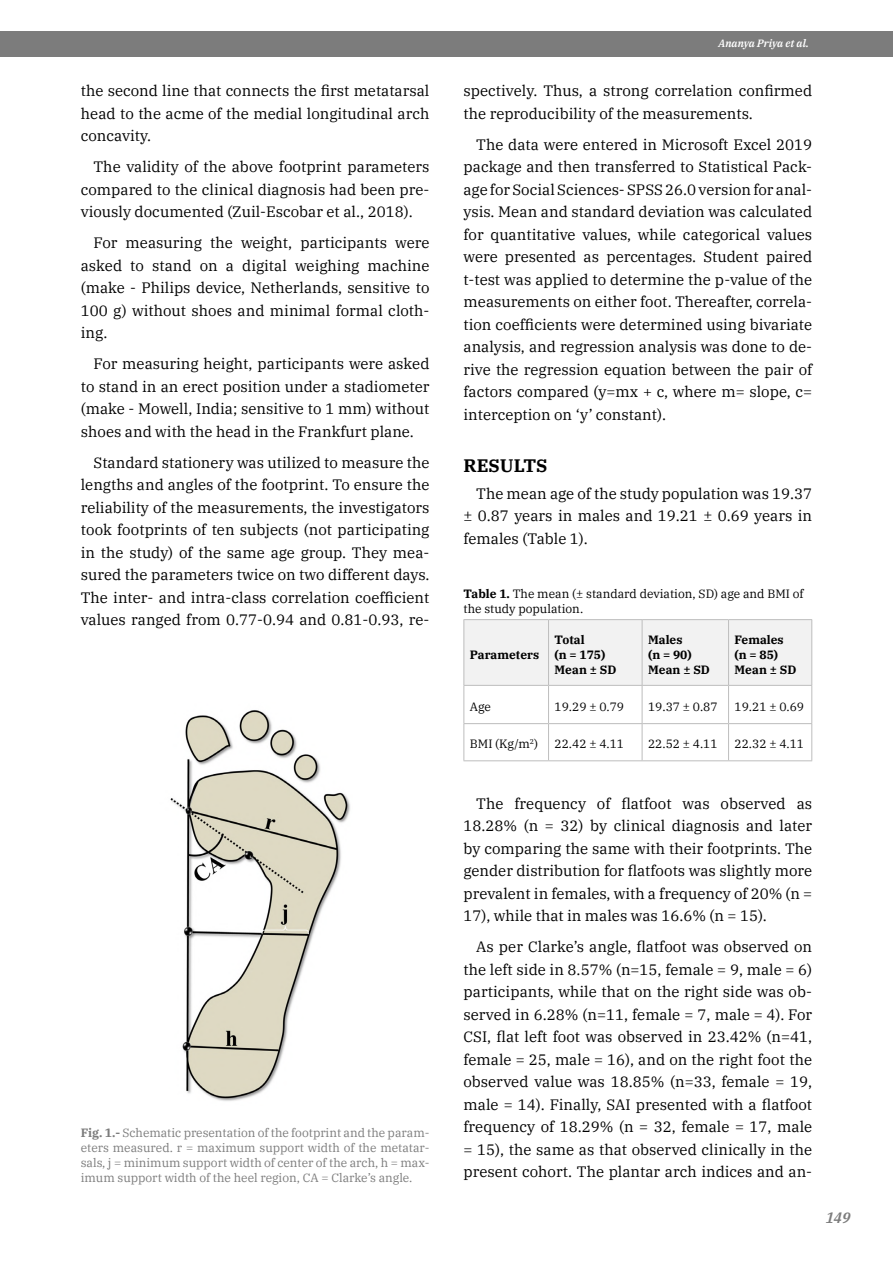
<style>
.page{position:relative;width:893px;height:1263px;background:#fff}
.page>*{position:absolute;margin:0;border:0;box-sizing:border-box;transform-origin:0 0}
.t1{font:700 18px "IBM Plex Serif";color:#000}
.t2{font:15px/22.5px "IBM Plex Serif";color:#000;text-align:justify}
.t3{font:italic 600 15px "IBM Plex Serif";color:#7c7c7c}
.t4{font:12px/15px "IBM Plex Serif";color:#7c7c7c;text-align:justify}
.t5{font:12px/15px "IBM Plex Serif";color:#000}
.t6{font:700 12px/15px "IBM Plex Serif";color:#000}
.t7{font:italic 600 10.5px "IBM Plex Serif";color:#fff}
.s1{font-weight:700}
</style>
<div class="page">
<div style="left:0;top:31px;width:893px;height:25px;background:#7c7c7c"></div>
<div style="left:464px;top:620px;width:347px;height:65px;background:#f2f2f2"></div>
<hr style="left:463px;top:619px;width:86px;height:1px;background:#bdbdbd">
<hr style="left:463px;top:620px;width:1px;height:65px;background:#bdbdbd">
<hr style="left:549px;top:619px;width:93px;height:1px;background:#bdbdbd">
<hr style="left:548px;top:620px;width:1px;height:65px;background:#bdbdbd">
<hr style="left:642px;top:619px;width:87px;height:1px;background:#bdbdbd">
<hr style="left:642px;top:620px;width:1px;height:65px;background:#bdbdbd">
<hr style="left:729px;top:619px;width:83px;height:1px;background:#bdbdbd">
<hr style="left:728px;top:620px;width:1px;height:65px;background:#bdbdbd">
<hr style="left:811px;top:620px;width:1px;height:65px;background:#bdbdbd">
<hr style="left:463px;top:685px;width:86px;height:1px;background:#bdbdbd">
<hr style="left:463px;top:686px;width:1px;height:37px;background:#bdbdbd">
<hr style="left:549px;top:685px;width:93px;height:1px;background:#bdbdbd">
<hr style="left:548px;top:686px;width:1px;height:37px;background:#bdbdbd">
<hr style="left:642px;top:685px;width:87px;height:1px;background:#bdbdbd">
<hr style="left:642px;top:686px;width:1px;height:37px;background:#bdbdbd">
<hr style="left:729px;top:685px;width:83px;height:1px;background:#bdbdbd">
<hr style="left:728px;top:686px;width:1px;height:37px;background:#bdbdbd">
<hr style="left:811px;top:686px;width:1px;height:37px;background:#bdbdbd">
<hr style="left:463px;top:723px;width:86px;height:1px;background:#bdbdbd">
<hr style="left:463px;top:724px;width:1px;height:36px;background:#bdbdbd">
<hr style="left:549px;top:723px;width:93px;height:1px;background:#bdbdbd">
<hr style="left:548px;top:724px;width:1px;height:36px;background:#bdbdbd">
<hr style="left:642px;top:723px;width:87px;height:1px;background:#bdbdbd">
<hr style="left:642px;top:724px;width:1px;height:36px;background:#bdbdbd">
<hr style="left:729px;top:723px;width:83px;height:1px;background:#bdbdbd">
<hr style="left:728px;top:724px;width:1px;height:36px;background:#bdbdbd">
<hr style="left:811px;top:724px;width:1px;height:36px;background:#bdbdbd">
<hr style="left:463px;top:760px;width:86px;height:1px;background:#bdbdbd">
<hr style="left:549px;top:760px;width:93px;height:1px;background:#bdbdbd">
<hr style="left:642px;top:760px;width:87px;height:1px;background:#bdbdbd">
<hr style="left:729px;top:760px;width:83px;height:1px;background:#bdbdbd">
<img style="left:170px;top:710px;width:180px;height:391px">
<p class="t2" style="left:81px;top:78px;width:350px">the second line that connects the first metatarsal head to the acme of the medial longitudinal arch concavity.</p>
<p class="t2" style="left:81px;top:154px;width:350px;text-indent:13px">The validity of the above footprint parameters compared to the clinical diagnosis had been pre&shy;viously documented (Zuil-Escobar et al., 2018).</p>
<p class="t2" style="left:81px;top:230px;width:350px;text-indent:13px">For measuring the weight, participants were asked to stand on a digital weighing machine (make - Philips device, Netherlands, sensitive to 100 g) without shoes and minimal formal cloth&shy;ing.</p>
<p class="t2" style="left:81px;top:351px;width:350px;text-indent:13px">For measuring height, participants were asked to stand in an erect position under a stadiometer (make - Mowell, India; sensitive to 1 mm) without shoes and with the head in the Frankfurt plane.</p>
<p class="t2" style="left:81px;top:450px;width:350px;text-indent:13px">Standard stationery was utilized to measure the lengths and angles of the footprint. To ensure the reliability of the measurements, the investigators took footprints of ten subjects (not participating in the study) of the same age group. They mea&shy;sured the parameters twice on two different days.<br>The inter- and intra-class correlation coefficient values ranged from 0.77-0.94 and 0.81-0.93, re-</p>
<p class="t4" style="left:81px;top:1124px;width:350px"><span class="s1">Fig. 1.-</span> Schematic presentation of the footprint and the param&shy;eters measured. r = maximum support width of the metatar&shy;sals, j = minimum support width of center of the arch, h = max&shy;imum support width of the heel region, CA = Clarke’s angle.</p>
<p class="t7" style="left:718px;top:35px;width:92px">Ananya Priya et al.</p>
<p class="t2" style="left:463px;top:78px;width:350px">spectively. Thus, a strong correlation confirmed the reproducibility of the measurements.</p>
<p class="t2" style="left:463px;top:132px;width:350px;text-indent:13px">The data were entered in Microsoft Excel 2019 package and then transferred to Statistical Pack&shy;age for Social Sciences- SPSS 26.0 version for anal&shy;ysis. Mean and standard deviation was calculated for quantitative values, while categorical values were presented as percentages. Student paired t-test was applied to determine the p-value of the measurements on either foot. Thereafter, correla&shy;tion coefficients were determined using bivariate analysis, and regression analysis was done to de&shy;rive the regression equation between the pair of factors compared (y=mx + c, where m= slope, c= interception on ‘y’ constant).</p>
<p class="t1" style="left:463px;top:451px;width:86px">RESULTS</p>
<p class="t2" style="left:463px;top:481px;width:350px;text-indent:13px">The mean age of the study population was 19.37 ± 0.87 years in males and 19.21 ± 0.69 years in females (Table 1).</p>
<p class="t5" style="left:463px;top:585px;width:342px"><span class="s1">Table 1.</span> The mean (± standard deviation, SD) age and BMI of the study population.</p>
<p class="t6" style="left:470px;top:646px;width:71px">Parameters</p>
<p class="t6" style="left:554px;top:631px;width:63px">Total<br>(n = 175)<br>Mean ± SD</p>
<p class="t6" style="left:648px;top:631px;width:63px">Males<br>(n = 90)<br>Mean ± SD</p>
<p class="t6" style="left:734px;top:631px;width:63px">Females (n = 85)<br>Mean ± SD</p>
<p class="t5" style="left:470px;top:698px;width:23px">Age</p>
<p class="t5" style="left:554px;top:698px;width:71px">19.29 ± 0.79</p>
<p class="t5" style="left:648px;top:698px;width:71px">19.37 ± 0.87</p>
<p class="t5" style="left:734px;top:698px;width:71px">19.21 ± 0.69</p>
<p class="t5" style="left:470px;top:736px;width:70px">BMI (Kg/m<sup>2</sup>)</p>
<p class="t5" style="left:555px;top:736px;width:71px">22.42 ± 4.11</p>
<p class="t5" style="left:648px;top:736px;width:71px">22.52 ± 4.11</p>
<p class="t5" style="left:735px;top:736px;width:71px">22.32 ± 4.11</p>
<p class="t2" style="left:463px;top:791px;width:350px;text-indent:13px">The frequency of flatfoot was observed as 18.28% (n = 32) by clinical diagnosis and later by comparing the same with their footprints. The gender distribution for flatfoots was slightly more prevalent in females, with a frequency of 20% (n = 17), while that in males was 16.6% (n = 15).</p>
<p class="t2" style="left:463px;top:934px;width:350px;text-indent:13px">As per Clarke’s angle, flatfoot was observed on the left side in 8.57% (n=15, female = 9, male = 6) participants, while that on the right side was ob&shy;served in 6.28% (n=11, female = 7, male = 4). For CSI, flat left foot was observed in 23.42% (n=41, female = 25, male = 16), and on the right foot the observed value was 18.85% (n=33, female = 19, male = 14). Finally, SAI presented with a flatfoot frequency of 18.29% (n = 32, female = 17, male = 15), the same as that observed clinically in the present cohort. The plantar arch indices and an-</p>
<p class="t3" style="left:826px;top:1206px;width:26px">149</p>
</div>
